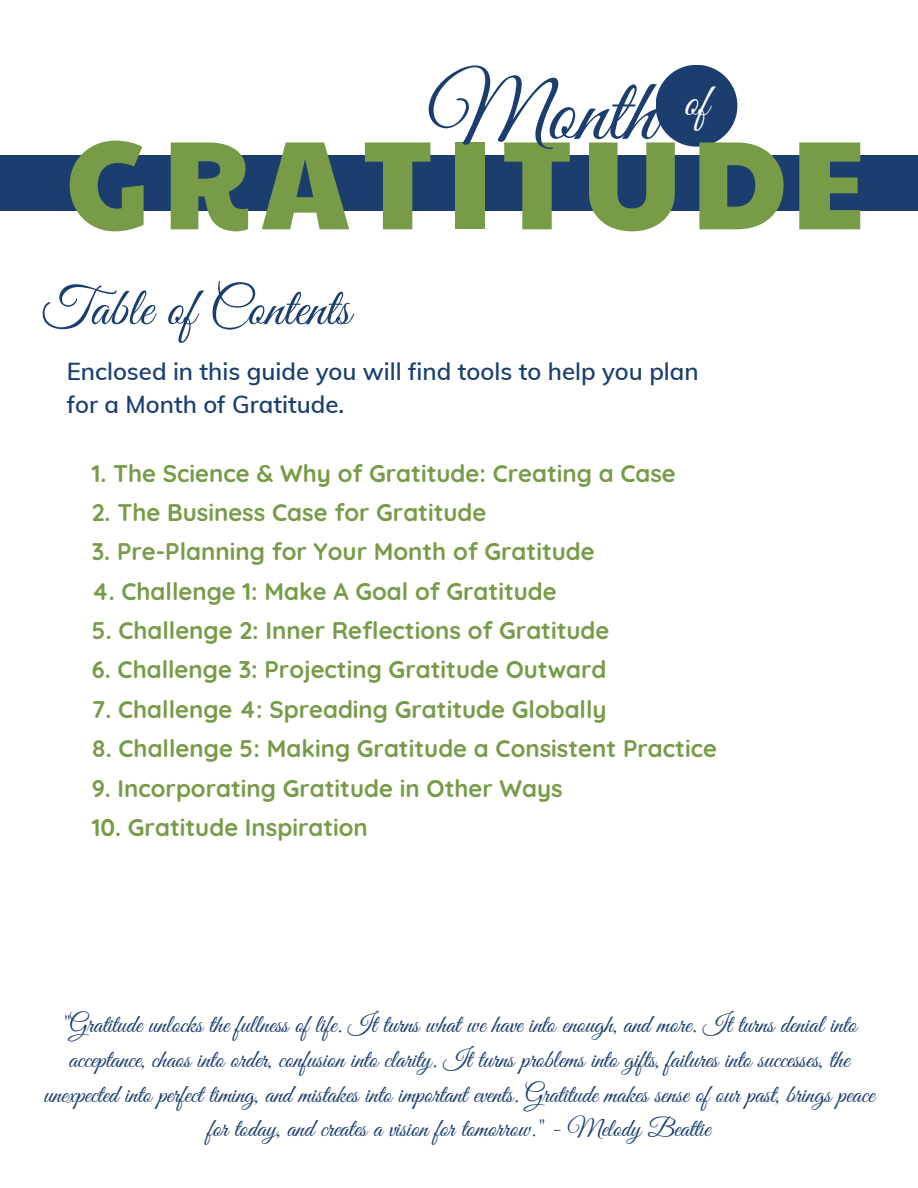
<style>
.page{position:relative;width:918px;height:1188px;background:#fff}
.page>*{position:absolute;margin:0;border:0;box-sizing:border-box;transform-origin:0 0}
.t1{font:126.3px "Paytone One";letter-spacing:.075em;color:#789b48}
.t2{font:90.3px "Great Vibes";color:#1b3e6f}
.t3{font:53.85px "Great Vibes";color:#1b3e6f}
.t4{font:45.75px "Great Vibes";color:#fff}
.t5{font:25.5px/34.8px "Great Vibes";color:#1b3e6f;text-align:center}
.t6{font:700 24px "Quicksand";color:#789b48}
.t7{font:600 24px/32.7px "Muli";color:#1b3e6f}
</style>
<div class="page">
<div style="left:656px;top:65px;width:81px;height:82px;background:#1b3e6f;border-radius:50%"></div>
<div style="left:0;top:155px;width:918px;height:55px;background:#1b3e6f"></div>
<p class="t2" style="left:427px;top:62px;width:230px">Month</p>
<p class="t4" style="left:684px;top:76px;width:26px">of</p>
<p class="t1" style="left:66px;top:89px;width:802px">GRATITUDE</p>
<p class="t3" style="left:41px;top:278px;width:311px">Table of Contents</p>
<p class="t7" style="left:67px;top:355px;width:634px">Enclosed in this guide you will find tools to help you plan for a Month of Gratitude.</p>
<p class="t6" style="left:92px;top:458px;width:586px">1. The Science &amp; Why of Gratitude: Creating a Case</p>
<p class="t6" style="left:92px;top:497px;width:396px">2. The Business Case for Gratitude</p>
<p class="t6" style="left:92px;top:536px;width:505px">3. Pre-Planning for Your Month of Gratitude</p>
<p class="t6" style="left:92px;top:576px;width:467px">4. Challenge 1: Make A Goal of Gratitude</p>
<p class="t6" style="left:92px;top:615px;width:519px">5. Challenge 2: Inner Reflections of Gratitude</p>
<p class="t6" style="left:92px;top:654px;width:516px">6. Challenge 3: Projecting Gratitude Outward</p>
<p class="t6" style="left:92px;top:694px;width:516px">7. Challenge 4: Spreading Gratitude Globally</p>
<p class="t6" style="left:92px;top:733px;width:627px">8. Challenge 5: Making Gratitude a Consistent Practice</p>
<p class="t6" style="left:92px;top:773px;width:473px">9. Incorporating Gratitude in Other Ways</p>
<p class="t6" style="left:92px;top:812px;width:278px">10. Gratitude Inspiration</p>
<p class="t5" style="left:44px;top:1009px;width:832px">"Gratitude unlocks the fullness of life. It turns what we have into enough, and more. It turns denial into acceptance, chaos into order, confusion into clarity. It turns problems into gifts, failures into successes, the unexpected into perfect timing, and mistakes into important events. Gratitude makes sense of our past, brings peace for today, and creates a vision for tomorrow." - Melody Beattie</p>
</div>
